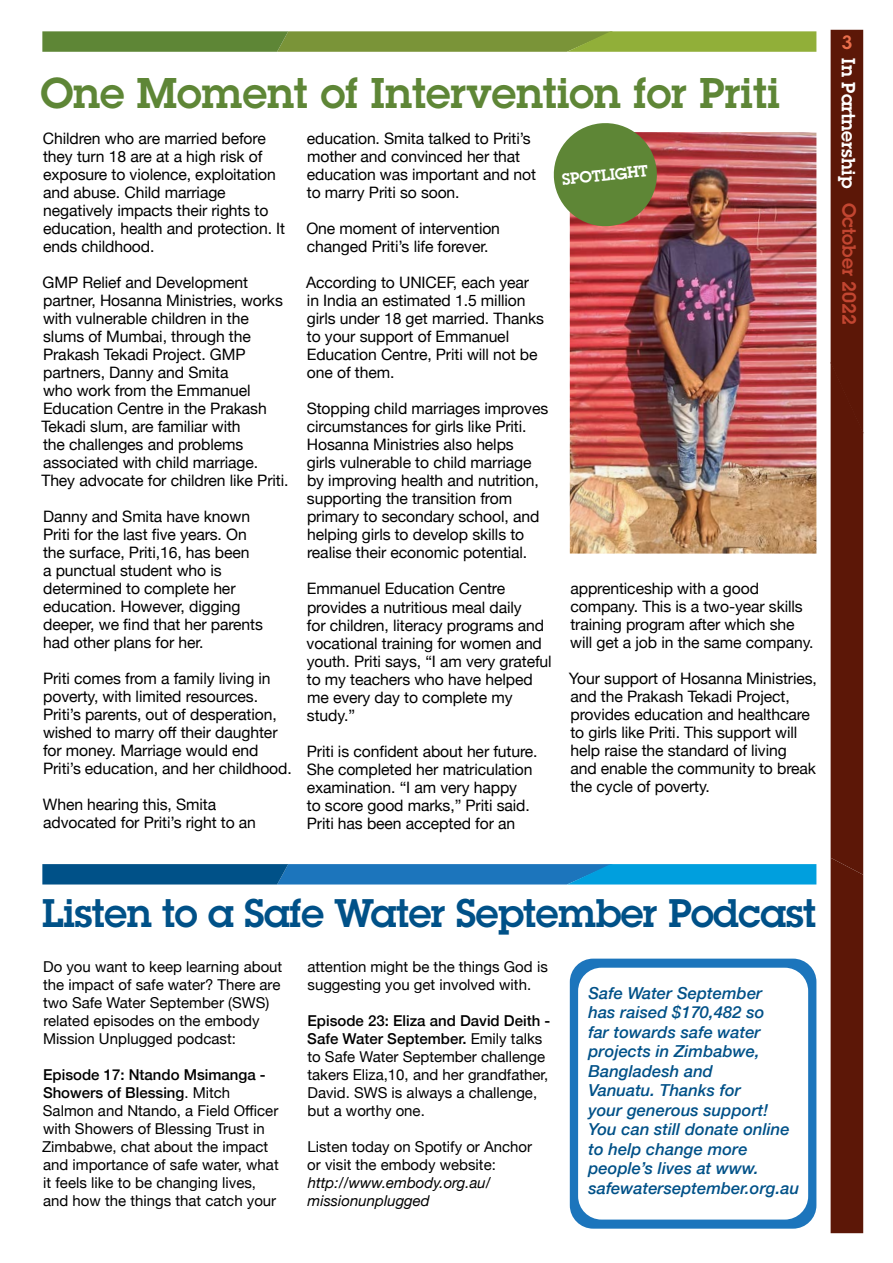
<style>
.page{position:relative;width:893px;height:1263px;background:#fff}
.page>*{position:absolute;margin:0;border:0;box-sizing:border-box;transform-origin:0 0}
.t1{font:600 42px "Lubalin Graph";color:#5e8636}
.t2{font:600 39px "Lubalin Graph";letter-spacing:-.015em;color:#005188}
.t3{font:600 18.75px "Lubalin Graph";color:#fff}
.t4{font:600 18.75px "Lubalin Graph";color:#c34631}
.t5{font:600 18.75px "Lubalin Graph";color:#ec6f4c}
.t6{font:italic 500 16.5px/19.5px "Helvetica Neue";letter-spacing:.005em;color:#005188}
.t7{font:15.75px/18px "Helvetica Neue";letter-spacing:-.005em;color:#000}
.t8{font:600 15.75px "Lubalin Graph";color:#fff}
.t9{font:15px/18px "Helvetica Neue";color:#000}
.t10{font:italic 15px/18px "Helvetica Neue";color:#000}
.s1{font-weight:500}
</style>
<div class="page">
<div style="left:831px;top:30px;width:32px;height:1203px;background:#5c1707"></div>
<svg style="left:42px;top:31px;width:774px;height:21px;background:#7b9a3d"></svg>
<svg style="left:42px;top:864px;width:774px;height:20px;background:#0c76b6"></svg>
<div style="left:570px;top:959px;width:246px;height:270px;background:#1c75bc;border-radius:23px"></div>
<div style="left:578px;top:968px;width:230px;height:251px;background:#fff;border-radius:23px"></div>
<img style="left:570px;top:132px;width:246px;height:422px">
<svg style="left:553px;top:123px;width:107px;height:106px;background:#808d53"></svg>
<h1 class="t1" style="left:41px;top:66px;width:741px">One Moment of Intervention for Priti</h1>
<p class="t7" style="left:43px;top:131px;width:244px">Children who are married before they turn 18 are at a high risk of exposure to violence, exploitation and abuse. Child marriage negatively impacts their rights to education, health and protection. It ends childhood.</p>
<p class="t7" style="left:41px;top:275px;width:249px">GMP Relief and Development partner, Hosanna Ministries, works with vulnerable children in the slums of Mumbai, through the<br>Prakash Tekadi Project. GMP partners, Danny and Smita<br>who work from the Emmanuel<br>Education Centre in the Prakash<br>Tekadi slum, are familiar with<br>the challenges and problems associated with child marriage.<br>They advocate for children like Priti.</p>
<p class="t7" style="left:43px;top:509px;width:221px">Danny and Smita have known<br>Priti for the last five years. On the surface, Priti,16, has been<br>a punctual student who is determined to complete her education. However, digging deeper, we find that her parents had other plans for her.</p>
<p class="t7" style="left:43px;top:671px;width:250px">Priti comes from a family living in poverty, with limited resources.<br>Priti’s parents, out of desperation, wished to marry off their daughter for money. Marriage would end Priti’s education, and her childhood.</p>
<p class="t7" style="left:43px;top:797px;width:215px">When hearing this, Smita advocated for Priti’s right to an</p>
<p class="t7" style="left:307px;top:131px;width:231px">education. Smita talked to Priti’s mother and convinced her that education was important and not to marry Priti so soon.</p>
<p class="t7" style="left:306px;top:221px;width:195px">One moment of intervention changed Priti’s life forever.</p>
<p class="t7" style="left:306px;top:275px;width:239px">According to UNICEF, each year in India an estimated 1.5 million girls under 18 get married. Thanks to your support of Emmanuel<br>Education Centre, Priti will not be one of them.</p>
<p class="t7" style="left:307px;top:401px;width:243px">Stopping child marriages improves circumstances for girls like Priti.<br>Hosanna Ministries also helps<br>girls vulnerable to child marriage by improving health and nutrition, supporting the transition from primary to secondary school, and helping girls to develop skills to realise their economic potential.</p>
<p class="t7" style="left:307px;top:581px;width:247px">Emmanuel Education Centre provides a nutritious meal daily<br>for children, literacy programs and vocational training for women and youth. Priti says, “I am very grateful to my teachers who have helped me every day to complete my study.”</p>
<p class="t7" style="left:307px;top:743px;width:232px">Priti is confident about her future.<br>She completed her matriculation examination. “I am very happy<br>to score good marks,” Priti said.<br>Priti has been accepted for an</p>
<p class="t8" style="left:561px;top:169px;width:88px;rotate:-6deg">SPOTLIGHT</p>
<p class="t7" style="left:570px;top:581px;width:245px">apprenticeship with a good company. This is a two-year skills training program after which she will get a job in the same company.</p>
<p class="t7" style="left:569px;top:671px;width:249px">Your support of Hosanna Ministries, and the Prakash Tekadi Project, provides education and healthcare to girls like Priti. This support will help raise the standard of living<br>and enable the community to break the cycle of poverty.</p>
<p class="t5" style="left:841px;top:30px;width:12px">3</p>
<p class="t3" style="left:861px;top:58px;width:131px;rotate:90deg">In Partnership</p>
<p class="t4" style="left:861px;top:203px;width:124px;rotate:90deg">October 2022</p>
<h2 class="t2" style="left:42px;top:888px;width:776px">Listen to a Safe Water September Podcast</h2>
<p class="t9" style="left:307px;top:959px;width:242px">attention might be the things God is suggesting you get involved with.</p>
<p class="t9" style="left:307px;top:1013px;width:245px"><span class="s1">Episode 23: Eliza and David Deith -<br>Safe Water September.</span> Emily talks to Safe Water September challenge takers Eliza,10, and her grandfather,<br>David. SWS is always a challenge, but a worthy one.</p>
<p class="t9" style="left:307px;top:1139px;width:226px">Listen today on Spotify or Anchor or visit the embody website:</p>
<p class="t10" style="left:308px;top:1175px;width:185px">http://www.embody.org.au/ missionunplugged</p>
<p class="t9" style="left:43px;top:959px;width:241px">Do you want to keep learning about the impact of safe water? There are two Safe Water September (SWS) related episodes on the embody<br>Mission Unplugged podcast:</p>
<p class="t9" style="left:42px;top:1067px;width:238px"><span class="s1">Episode 17: Ntando Msimanga -<br>Showers of Blessing</span>. Mitch<br>Salmon and Ntando, a Field Officer with Showers of Blessing Trust in<br>Zimbabwe, chat about the impact and importance of safe water, what it feels like to be changing lives, and how the things that catch your</p>
<p class="t6" style="left:588px;top:982px;width:212px">Safe Water September<br>has raised $170,482 so<br>far towards safe water projects in Zimbabwe,<br>Bangladesh and<br>Vanuatu. Thanks for<br>your generous support!<br>You can still donate online to help change more people’s lives at www. safewaterseptember.org.au</p>
</div>
